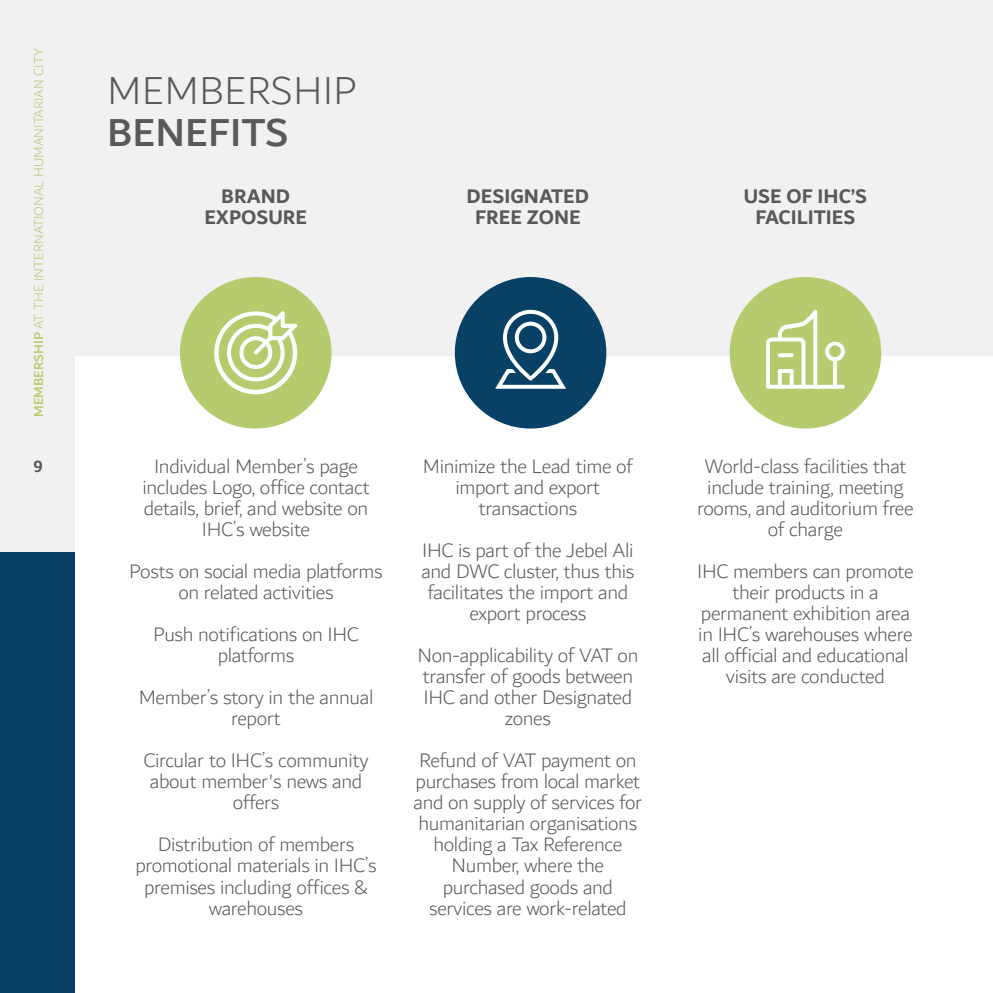
<style>
.page{position:relative;width:993px;height:993px;background:#fff}
.page>*{position:absolute;margin:0;border:0;box-sizing:border-box;transform-origin:0 0}
.t1{font:300 42px "Dubai";color:#58595b}
.t2{font:500 42px "Dubai";color:#58595b}
.t3{font:300 21px/21px "Dubai";letter-spacing:-.015em;color:#58595b;text-align:center}
.t4{font:700 21px/21px "Dubai";color:#58595b;text-align:center}
.t5{font:700 17.32px "Dubai";color:#58595b}
.t6{font:300 14px "Dubai";color:#b5cb6e}
.s1{font-weight:500}
</style>
<div class="page">
<div style="left:0;top:0;width:74px;height:992px;background:#f1f1f2"></div>
<div style="left:0;top:552px;width:74px;height:440px;background:#094166"></div>
<div style="left:74px;top:0;width:918px;height:356px;background:#f1f1f2"></div>
<div style="left:180px;top:277px;width:151px;height:151px;background:#b5cb6e;border-radius:50%"></div>
<div style="left:454px;top:277px;width:152px;height:151px;background:#094166;border-radius:50%"></div>
<div style="left:729px;top:277px;width:151px;height:151px;background:#b5cb6e;border-radius:50%"></div>
<svg style="left:214px;top:311px;width:84px;height:83px"></svg>
<svg style="left:766px;top:309px;width:79px;height:79px"></svg>
<svg style="left:777px;top:353px;width:16px;height:4px"></svg>
<svg style="left:495px;top:309px;width:71px;height:79px"></svg>
<p class="t6" style="left:28px;top:417px;width:370px;rotate:-90deg"><span class="s1">MEMBERSHIP</span> AT THE INTERNATIONAL HUMANITARIAN CITY</p>
<p class="t5" style="left:33px;top:455px;width:11px">9</p>
<h1 class="t1" style="left:107px;top:58px;width:251px">MEMBERSHIP</h1>
<h1 class="t2" style="left:107px;top:107px;width:183px">BENEFITS</h1>
<p class="t4" style="left:204px;top:185px;width:104px">BRAND<br>EXPOSURE</p>
<p class="t4" style="left:466px;top:185px;width:124px">DESIGNATED<br>FREE ZONE</p>
<p class="t4" style="left:743px;top:185px;width:125px">USE OF IHC’S<br>FACILITIES</p>
<p class="t3" style="left:142px;top:456px;width:229px">Individual Member’s page includes Logo, office contact details, brief, and website on<br>IHC’s website</p>
<p class="t3" style="left:129px;top:561px;width:255px">Posts on social media platforms on related activities</p>
<p class="t3" style="left:153px;top:624px;width:207px">Push notifications on IHC platforms</p>
<p class="t3" style="left:139px;top:687px;width:236px">Member’s story in the annual report</p>
<p class="t3" style="left:143px;top:750px;width:226px">Circular to IHC’s community about member's news and offers</p>
<p class="t3" style="left:135px;top:834px;width:243px">Distribution of members promotional materials in IHC’s premises including offices &amp; warehouses</p>
<p class="t3" style="left:423px;top:456px;width:211px">Minimize the Lead time of import and export transactions</p>
<p class="t3" style="left:421px;top:540px;width:214px">IHC is part of the Jebel Ali and DWC cluster, thus this facilitates the import and export process</p>
<p class="t3" style="left:417px;top:645px;width:222px">Non-applicability of VAT on transfer of goods between<br>IHC and other Designated zones</p>
<p class="t3" style="left:413px;top:750px;width:230px">Refund of VAT payment on purchases from local market and on supply of services for humanitarian organisations holding a Tax Reference<br>Number, where the purchased goods and services are work-related</p>
<p class="t3" style="left:697px;top:456px;width:218px">World-class facilities that include training, meeting rooms, and auditorium free of charge</p>
<p class="t3" style="left:697px;top:561px;width:218px">IHC members can promote their products in a permanent exhibition area in IHC’s warehouses where all official and educational visits are conducted</p>
</div>
